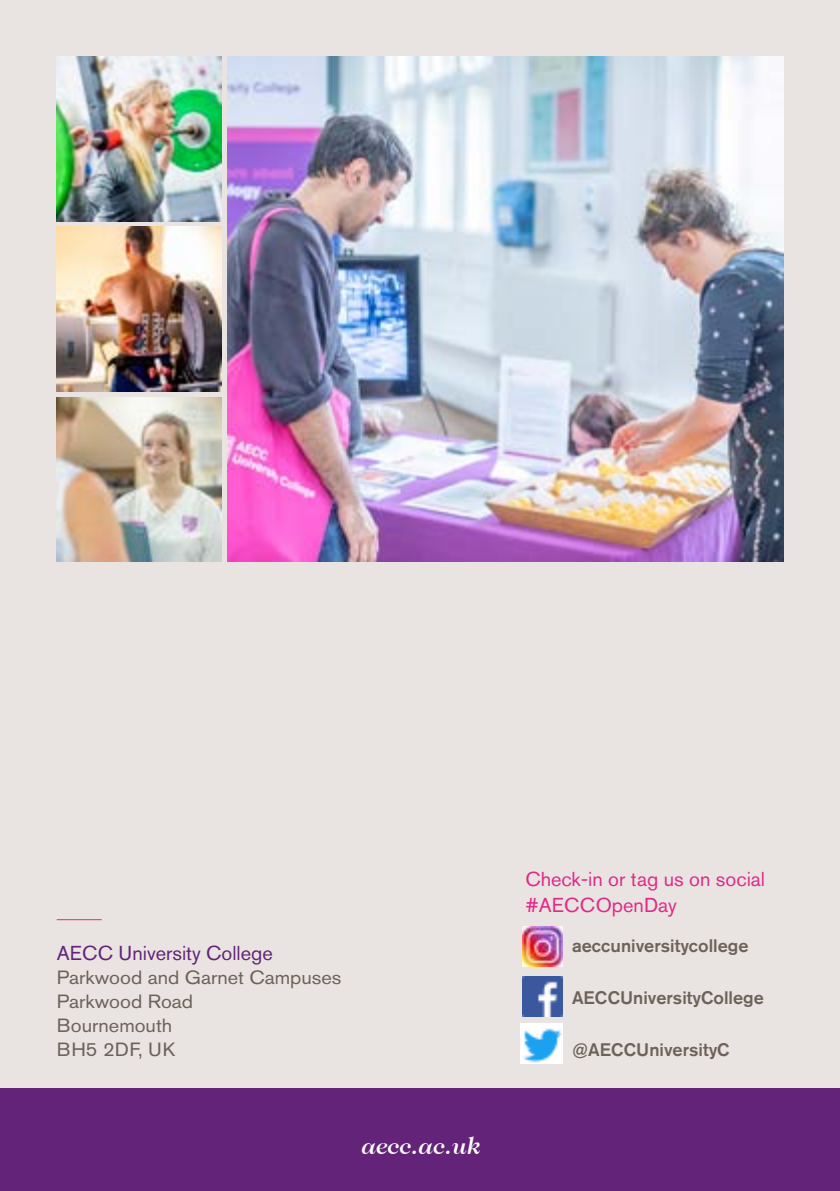
<style>
.page{position:relative;width:840px;height:1191px;background:#fff}
.page>*{position:absolute;margin:0;border:0;box-sizing:border-box;transform-origin:0 0}
.t1{font:italic 500 24px "Caslon Two Twenty Four";color:#fff}
.t2{font:20px/26px "Akzidenz Grotesk BE";color:#e02a88}
.t3{font:20px "Akzidenz Grotesk BE";color:#632379}
.t4{font:19px/24px "Akzidenz Grotesk BE";color:#6d625a;scale:1.05 1}
.t5{font:500 18px "Akzidenz Grotesk BE";color:#6d625a}
</style>
<div class="page">
<div style="left:0;top:0;width:839px;height:1191px;background:#e9e4e1"></div>
<img style="left:227px;top:57px;width:555px;height:504px">
<div style="left:0;top:1089px;width:839px;height:102px;background:#632379"></div>
<img style="left:57px;top:57px;width:164px;height:164px">
<img style="left:57px;top:397px;width:164px;height:164px">
<img style="left:57px;top:227px;width:164px;height:164px">
<img style="left:522px;top:927px;width:40px;height:39px">
<img style="left:522px;top:976px;width:40px;height:40px">
<img style="left:520px;top:1024px;width:42px;height:39px">
<hr style="left:57px;top:919px;width:45px;height:1px;background:#e02a88">
<p class="t3" style="left:57px;top:941px;width:217px">AECC University College</p>
<p class="t4" style="left:57px;top:965px;width:272px">Parkwood and Garnet Campuses<br>Parkwood Road<br>Bournemouth<br>BH5 2DF, UK</p>
<h1 class="t1" style="left:360px;top:1131px;width:121px">aecc.ac.uk</h1>
<p class="t2" style="left:525px;top:866px;width:241px">Check-in or tag us on social #AECCOpenDay</p>
<p class="t5" style="left:571px;top:934px;width:178px">aeccuniversitycollege</p>
<p class="t5" style="left:571px;top:986px;width:193px">AECCUniversityCollege</p>
<p class="t5" style="left:571px;top:1038px;width:159px">@AECCUniversityC</p>
</div>
